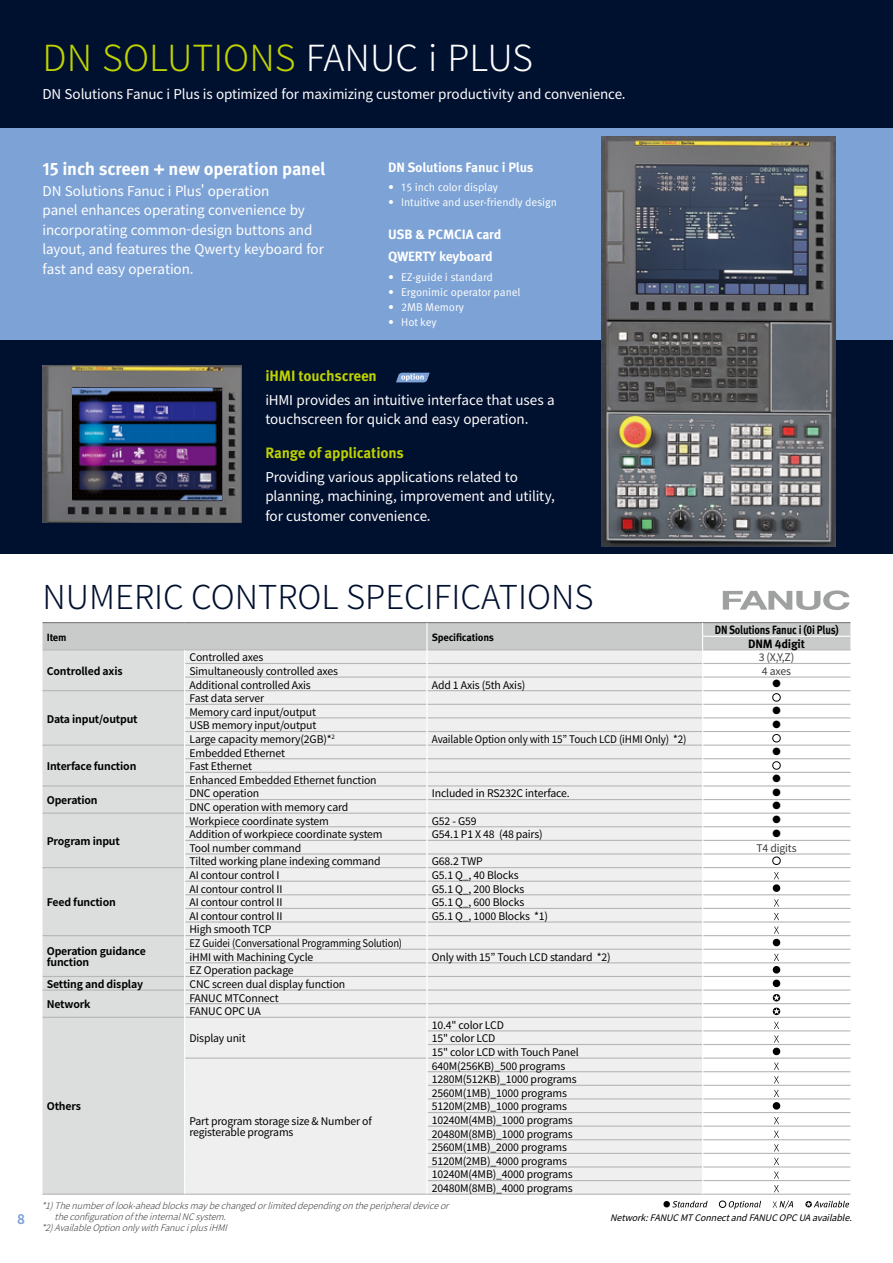
<style>
.page{position:relative;width:893px;height:1263px;background:#fff}
.page>*{position:absolute;margin:0;border:0;box-sizing:border-box;transform-origin:0 0}
.t1{font:300 36px "Noto Sans KR";color:#bfd200}
.t2{font:300 33px "Noto Sans KR";color:#00102f}
.t3{font:700 18px "Doosan Meta Pro";letter-spacing:-.01em;color:#fff}
.t4{font:700 15px "Doosan Meta Pro";letter-spacing:-.01em;color:#bfd200}
.t5{font:13.5px/19.5px "Noto Sans KR";letter-spacing:-.01em;color:#fff}
.t6{font:700 13.5px/22.2px "Doosan Meta Pro";letter-spacing:-.01em;color:#fff}
.t7{font:700 13.5px "Noto Sans KR";color:#7da3d6}
.t8{font:700 12px/13.6px "Doosan Meta Pro";letter-spacing:-.02em;color:#000;text-align:center;scale:.85 1}
.t9{font:11.25px "Doosan Meta Pro";letter-spacing:-.01em;color:#fff}
.t10{font:10.5px/13.6px "Noto Sans KR";letter-spacing:-.015em;color:#000}
.t11{font:700 10.5px/11.2px "Noto Sans KR";letter-spacing:-.015em;color:#000}
.t12{font:10.5px/13.6px "Noto Sans KR";letter-spacing:-.015em;color:#000;scale:.9 1}
.t13{font:10.5px "Noto Sans KR";letter-spacing:-.015em;color:#000;scale:.95 1}
.t14{font:10.5px "Noto Sans KR";letter-spacing:-.015em;color:#3e3a39}
.t15{font:700 10.5px "Doosan Meta Pro";letter-spacing:-.02em;color:#000}
.t16{font:10.5px "Zapf Dingbats ITC";color:#000}
.t17{font:italic 300 9px "Noto Sans KR";color:#3e3a39}
.t18{font:italic 9px "Noto Sans KR";color:#000}
.s1{color:#fff}
</style>
<div class="page">
<hr style="left:892px;top:0;width:1px;height:1263px;background:#00102f">
<div style="left:0;top:128px;width:893px;height:212px;background:#7da3d6"></div>
<div style="left:0;top:340px;width:893px;height:214px;background:#00102f"></div>
<div style="left:0;top:0;width:893px;height:128px;background:#00102f"></div>
<svg style="left:723px;top:590px;width:127px;height:20px"></svg>
<svg style="left:396px;top:373px;width:34px;height:9px"></svg>
<hr style="left:43px;top:622px;width:142px;height:1px;background:#727171">
<hr style="left:185px;top:622px;width:242px;height:1px;background:#727171">
<hr style="left:427px;top:622px;width:276px;height:1px;background:#727171">
<hr style="left:703px;top:622px;width:147px;height:1px;background:#727171">
<hr style="left:43px;top:1193px;width:142px;height:2px;background:#b5b6b6">
<hr style="left:185px;top:1193px;width:242px;height:2px;background:#b5b6b6">
<hr style="left:427px;top:1193px;width:276px;height:2px;background:#b5b6b6">
<hr style="left:703px;top:1193px;width:147px;height:2px;background:#b5b6b6">
<svg style="left:43px;top:623px;width:807px;height:570px"></svg>
<img style="left:602px;top:136px;width:233px;height:411px">
<img style="left:43px;top:365px;width:198px;height:158px">
<img style="left:73px;top:388px;width:148px;height:112px">
<svg style="left:719px;top:1200px;width:130px;height:9px"></svg>
<svg style="left:663px;top:1201px;width:45px;height:6px"></svg>
<h1 class="t1" style="left:43px;top:38px;width:492px">DN SOLUTIONS <span class="s1">FANUC i PLUS</span></h1>
<p class="t5" style="left:43px;top:85px;width:585px">DN Solutions Fanuc i Plus is optimized for maximizing customer productivity and convenience.</p>
<h3 class="t3" style="left:43px;top:158px;width:284px">15 inch screen + new operation panel</h3>
<p class="t5" style="left:43px;top:181px;width:283px">DN Solutions Fanuc i Plus' operation<br>panel enhances operating convenience by incorporating common-design buttons and layout, and features the Qwerty keyboard for fast and easy operation.</p>
<p class="t6" style="left:388px;top:156px;width:147px">DN Solutions Fanuc i Plus</p>
<p class="t9" style="left:388px;top:179px;width:112px">• 15 inch color display</p>
<p class="t9" style="left:388px;top:194px;width:171px">• Intuitive and user-friendly design</p>
<p class="t6" style="left:388px;top:223px;width:115px">USB &amp; PCMCIA card<br>QWERTY keyboard</p>
<p class="t9" style="left:388px;top:268px;width:106px">• EZ-guide i standard</p>
<p class="t9" style="left:388px;top:283px;width:134px">• Ergonimic operator panel</p>
<p class="t9" style="left:388px;top:298px;width:77px">• 2MB Memory</p>
<p class="t9" style="left:388px;top:313px;width:50px">• Hot key</p>
<h3 class="t4" style="left:265px;top:366px;width:113px">iHMI touchscreen</h3>
<p class="t5" style="left:265px;top:390px;width:291px">iHMI provides an intuitive interface that uses a touchscreen for quick and easy operation.</p>
<h3 class="t4" style="left:265px;top:443px;width:140px">Range of applications</h3>
<p class="t5" style="left:265px;top:467px;width:291px">Providing various applications related to planning, machining, improvement and utility, for customer convenience.</p>
<p class="t7" style="left:17px;top:1211px;width:9px">8</p>
<h2 class="t2" style="left:43px;top:578px;width:552px">NUMERIC CONTROL SPECIFICATIONS</h2>
<p class="t15" style="left:47px;top:630px;width:21px">Item</p>
<p class="t15" style="left:432px;top:630px;width:64px">Specifications</p>
<p class="t8" style="left:715px;top:624px;width:147px">DN Solutions Fanuc i (0i Plus)<br>DNM 4digit</p>
<p class="t11" style="left:47px;top:666px;width:77px">Controlled axis</p>
<p class="t10" style="left:189px;top:651px;width:75px">Controlled axes</p>
<p class="t14" style="left:759px;top:651px;width:37px">3 (X,Y,Z)</p>
<p class="t10" style="left:189px;top:664px;width:150px">Simultaneously controlled axes</p>
<p class="t14" style="left:762px;top:665px;width:31px">4 axes</p>
<p class="t10" style="left:189px;top:678px;width:123px">Additional controlled Axis</p>
<p class="t10" style="left:432px;top:678px;width:95px">Add 1 Axis (5th Axis)</p>
<p class="t16" style="left:772px;top:678px;width:10px">●</p>
<p class="t11" style="left:47px;top:713px;width:92px">Data input/output</p>
<p class="t11" style="left:47px;top:761px;width:91px">Interface function</p>
<p class="t11" style="left:47px;top:795px;width:52px">Operation</p>
<p class="t11" style="left:47px;top:836px;width:75px">Program input</p>
<p class="t11" style="left:47px;top:897px;width:71px">Feed function</p>
<p class="t10" style="left:189px;top:692px;width:128px">Fast data server<br>Memory card input/output</p>
<p class="t16" style="left:772px;top:706px;width:10px">●</p>
<p class="t10" style="left:189px;top:719px;width:128px">USB memory input/output</p>
<p class="t16" style="left:772px;top:719px;width:10px">●</p>
<p class="t10" style="left:189px;top:732px;width:147px">Large capacity memory(2GB)*<sup>2</sup></p>
<p class="t13" style="left:432px;top:733px;width:269px">Available Option only with 15” Touch LCD (iHMI Only) *2)</p>
<p class="t10" style="left:189px;top:746px;width:97px">Embedded Ethernet</p>
<p class="t16" style="left:772px;top:746px;width:10px">●</p>
<p class="t10" style="left:189px;top:760px;width:189px">Fast Ethernet<br>Enhanced Embedded Ethernet function</p>
<p class="t16" style="left:772px;top:774px;width:10px">●</p>
<p class="t10" style="left:189px;top:787px;width:71px">DNC operation</p>
<p class="t10" style="left:432px;top:787px;width:139px">Included in RS232C interface.</p>
<p class="t16" style="left:772px;top:787px;width:10px">●</p>
<p class="t10" style="left:189px;top:800px;width:160px">DNC operation with memory card</p>
<p class="t16" style="left:772px;top:801px;width:10px">●</p>
<p class="t10" style="left:189px;top:814px;width:141px">Workpiece coordinate system</p>
<p class="t10" style="left:432px;top:814px;width:46px">G52 - G59</p>
<p class="t16" style="left:772px;top:814px;width:10px">●</p>
<p class="t10" style="left:189px;top:828px;width:195px">Addition of workpiece coordinate system</p>
<p class="t10" style="left:432px;top:828px;width:112px">G54.1 P1 X 48 (48 pairs)</p>
<p class="t16" style="left:772px;top:828px;width:10px">●</p>
<p class="t10" style="left:189px;top:841px;width:113px">Tool number command</p>
<p class="t14" style="left:756px;top:842px;width:42px">T4 digits</p>
<p class="t10" style="left:189px;top:855px;width:193px">Tilted working plane indexing command</p>
<p class="t10" style="left:432px;top:855px;width:52px">G68.2 TWP</p>
<p class="t10" style="left:189px;top:868px;width:92px">AI contour control I</p>
<p class="t10" style="left:432px;top:868px;width:88px">G5.1 Q_, 40 Blocks</p>
<p class="t10" style="left:189px;top:882px;width:95px">AI contour control II</p>
<p class="t10" style="left:432px;top:882px;width:94px">G5.1 Q_, 200 Blocks</p>
<p class="t10" style="left:189px;top:896px;width:95px">AI contour control II</p>
<p class="t10" style="left:432px;top:896px;width:94px">G5.1 Q_, 600 Blocks</p>
<p class="t10" style="left:189px;top:909px;width:95px">AI contour control II</p>
<p class="t10" style="left:432px;top:909px;width:118px">G5.1 Q_, 1000 Blocks *1)</p>
<p class="t10" style="left:189px;top:923px;width:84px">High smooth TCP</p>
<p class="t11" style="left:47px;top:946px;width:100px">Operation guidance function</p>
<p class="t12" style="left:189px;top:936px;width:238px">EZ Guidei (Conversational Programming Solution) iHMI with Machining Cycle</p>
<p class="t10" style="left:189px;top:964px;width:106px">EZ Operation package</p>
<p class="t11" style="left:47px;top:979px;width:98px">Setting and display</p>
<p class="t10" style="left:189px;top:977px;width:157px">CNC screen dual display function</p>
<p class="t11" style="left:47px;top:999px;width:45px">Network</p>
<p class="t10" style="left:189px;top:991px;width:91px">FANUC MTConnect<br>FANUC OPC UA</p>
<p class="t11" style="left:47px;top:1101px;width:36px">Others</p>
<p class="t10" style="left:189px;top:1032px;width:58px">Display unit</p>
<p class="t10" style="left:189px;top:1116px;width:184px;line-height:11.2px">Part program storage size &amp; Number of registerable programs</p>
<p class="t10" style="left:432px;top:950px;width:180px">Only with 15” Touch LCD standard *2)</p>
<p class="t10" style="left:432px;top:1018px;width:148px">10.4" color LCD<br>15" color LCD<br>15" color LCD with Touch Panel</p>
<p class="t10" style="left:432px;top:1059px;width:146px">640M(256KB)_500 programs<br>1280M(512KB)_1000 programs<br>2560M(1MB)_1000 programs<br>5120M(2MB)_1000 programs<br>10240M(4MB)_1000 programs<br>20480M(8MB)_1000 programs<br>2560M(1MB)_2000 programs<br>5120M(2MB)_4000 programs<br>10240M(4MB)_4000 programs<br>20480M(8MB)_4000 programs</p>
<p class="t17" style="left:41px;top:1200px;width:416px">*1)Thenumberoflook-aheadblocksmaybechangedorlimiteddependingontheperipheraldeviceor</p>
<p class="t17" style="left:55px;top:1211px;width:179px">theconfigurationoftheinternalNCsystem.</p>
<p class="t17" style="left:41px;top:1223px;width:194px">*2)AvailableOptiononlywithFanuciplusiHMI</p>
<p class="t18" style="left:610px;top:1212px;width:249px">Network:FANUCMTConnectandFANUCOPCUAavailable.</p>
</div>
